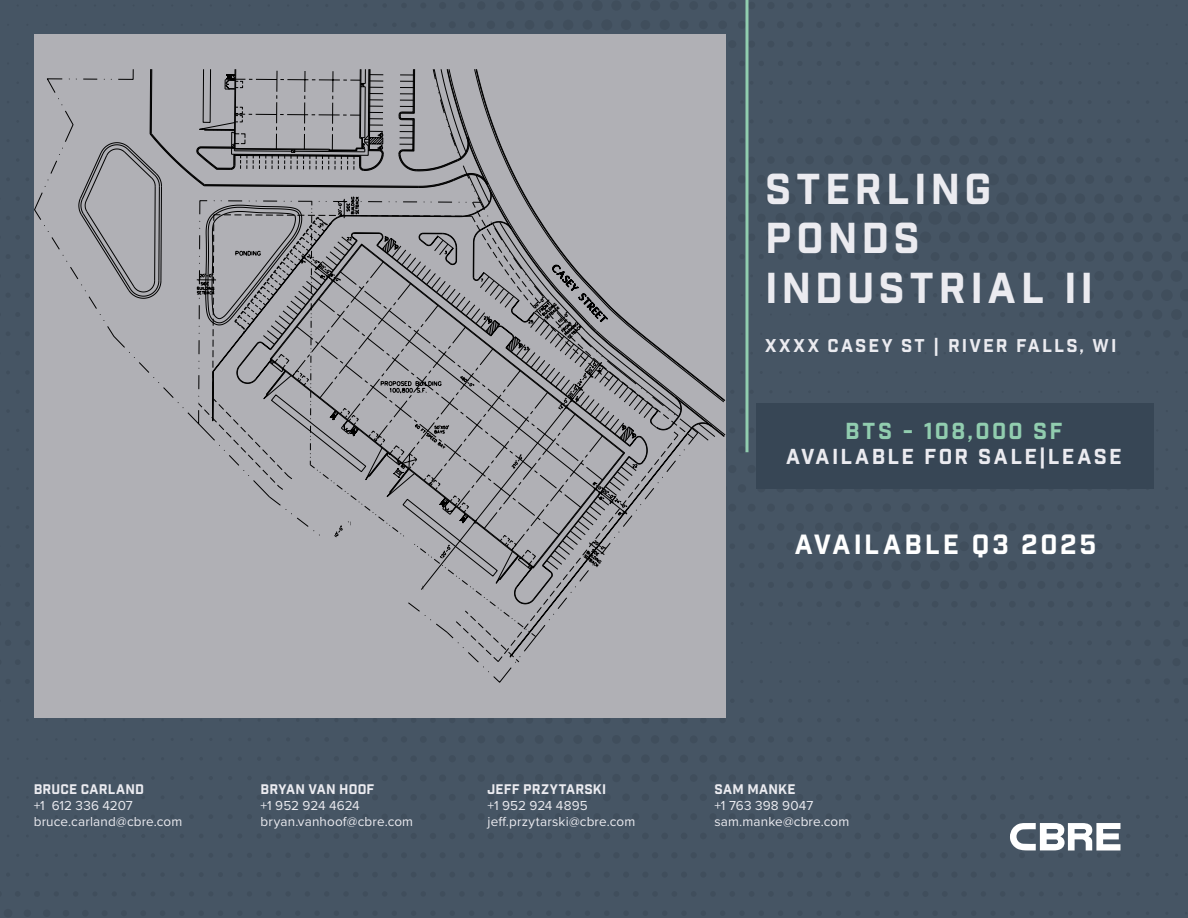
<style>
.page{position:relative;width:1188px;height:918px;background:#465564}
.page>*{position:absolute;margin:0;border:0;box-sizing:border-box;transform-origin:0 0}
.t1{font:42px/49.5px "Industry Inc Base";letter-spacing:.105em;color:#ebebf0}
.t2{font:27px "Industry Inc Base";letter-spacing:.105em;color:#fff}
.t3{font:22.5px "Industry Inc Base";letter-spacing:.1em;color:#91cdaf}
.t4{font:21px "Industry Inc Base";letter-spacing:.115em;color:#ebebf0}
.t5{font:18px "Industry Inc Base";letter-spacing:.125em;color:#ebebf0}
.t6{font:13.5px "Proxima Nova";letter-spacing:.01em;color:#ebebf0}
.t7{font:13.5px "Industry Inc Base";letter-spacing:.02em;color:#ebebf0}
</style>
<div class="page">
<div style="left:34px;top:34px;width:692px;height:684px;background:#b0b0b5"></div>
<svg style="left:34px;top:69px;width:691px;height:614px"></svg>
<svg style="left:1010px;top:823px;width:110px;height:27px"></svg>
<hr style="left:746px;top:0;width:2px;height:452px;background:#91cdaf">
<div style="left:757px;top:404px;width:397px;height:85px;background:#374655"></div>
<p class="t1" style="left:765px;top:166px;width:329px">STERLING<br>PONDS<br>INDUSTRIAL II</p>
<p class="t5" style="left:765px;top:335px;width:353px">XXXX CASEY ST | RIVER FALLS, WI</p>
<p class="t3" style="left:845px;top:418px;width:219px">BTS - 108,000 SF</p>
<p class="t4" style="left:786px;top:444px;width:337px">AVAILABLE FOR SALE|LEASE</p>
<p class="t2" style="left:795px;top:528px;width:303px">AVAILABLE Q3 2025</p>
<p class="t7" style="left:34px;top:781px;width:112px">BRUCE CARLAND</p>
<p class="t6" style="left:34px;top:796px;width:101px">+1 612 336 4207</p>
<p class="t6" style="left:34px;top:812px;width:150px">bruce.carland@cbre.com</p>
<p class="t7" style="left:261px;top:781px;width:115px">BRYAN VAN HOOF</p>
<p class="t6" style="left:261px;top:796px;width:101px">+1 952 924 4624</p>
<p class="t6" style="left:261px;top:812px;width:154px">bryan.vanhoof@cbre.com</p>
<p class="t7" style="left:488px;top:781px;width:120px">JEFF PRZYTARSKI</p>
<p class="t6" style="left:488px;top:796px;width:102px">+1 952 924 4895</p>
<p class="t6" style="left:488px;top:812px;width:149px">jeff.przytarski@cbre.com</p>
<p class="t7" style="left:714px;top:781px;width:83px">SAM MANKE</p>
<p class="t6" style="left:714px;top:796px;width:100px">+1 763 398 9047</p>
<p class="t6" style="left:714px;top:812px;width:136px">sam.manke@cbre.com</p>
</div>
